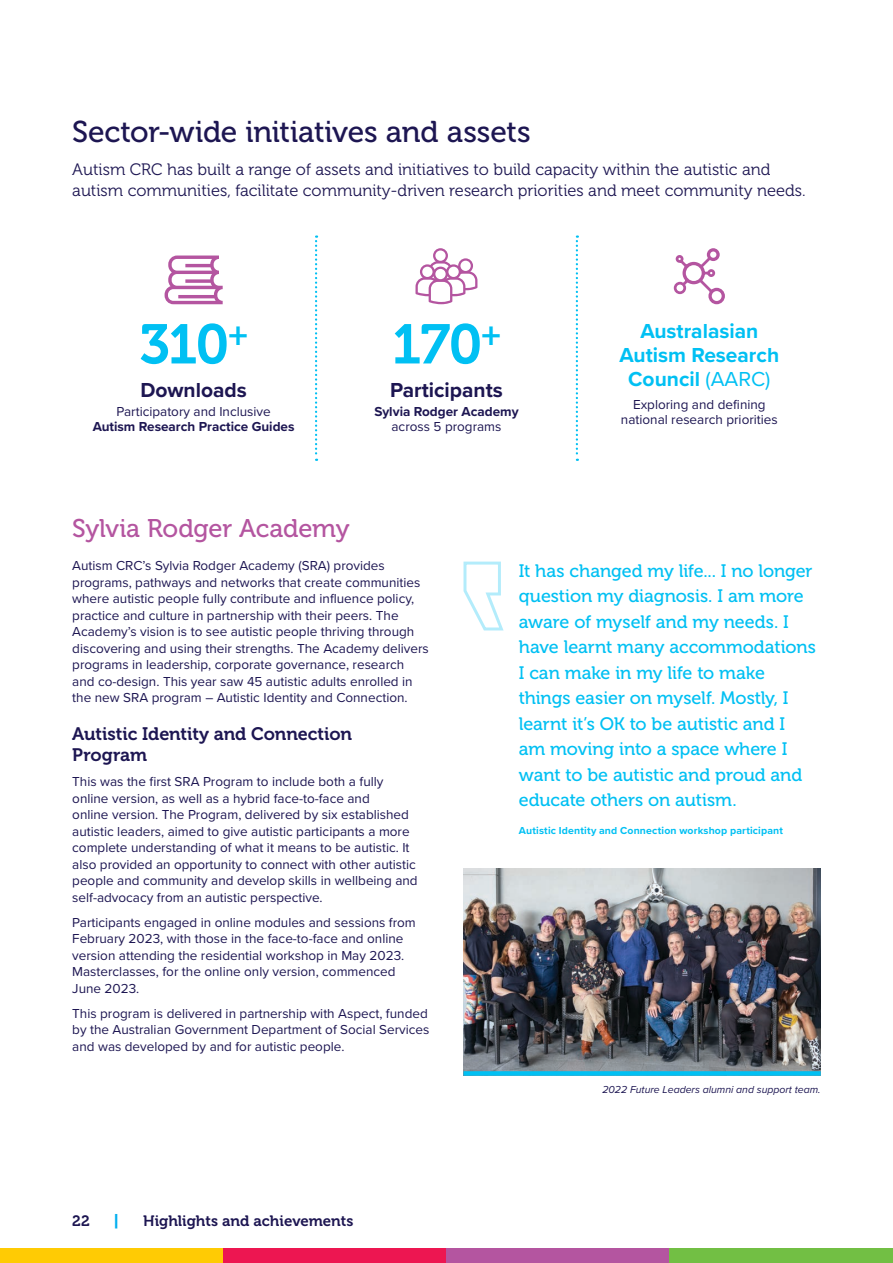
<style>
.page{position:relative;width:893px;height:1263px;background:#fff}
.page>*{position:absolute;margin:0;border:0;box-sizing:border-box;transform-origin:0 0}
.Pull_Quote{font:55.5px "Museo 700";letter-spacing:-.035em;color:#00c0f3}
.t1{font:30px "Museo 500";letter-spacing:-.005em;color:#1d1652}
.H2{font:25.5px "Museo 500";letter-spacing:-.01em;color:#b455a0}
.Body{font:700 21px/24px "Proxima Nova";color:#00c0f3;text-align:center}
.Body-2{font:700 21px "Proxima Nova";color:#1d1652}
.Intro_style_2{font:18px/25.5px "Museo 500";letter-spacing:-.005em;color:#00c0f3}
.t2{font:18px/21px "Museo 700";letter-spacing:-.005em;color:#1d1652}
.alt_Intro_text{font:16.5px/21px "Museo 300";color:#1d1652}
.t3{font:15px "Museo 700";color:#1d1652}
.t4{font:15px "Museo 900";color:#00aeef}
.Body-3{font:13.5px/16.5px "Proxima Nova";color:#1d1652}
.Body-4{font:700 13.5px/15px "Proxima Nova";color:#1d1652;text-align:center}
.quote{font:700 10.5px "Proxima Nova";letter-spacing:.015em;color:#00c0f3}
.t5{font:italic 10.5px "Proxima Nova";color:#1d1652}
.s1{font-weight:400}
</style>
<div class="page">
<div style="left:0;top:1248px;width:223px;height:15px;background:#ffcb04"></div>
<div style="left:223px;top:1248px;width:223px;height:15px;background:#ed1651"></div>
<div style="left:446px;top:1248px;width:224px;height:15px;background:#b455a0"></div>
<div style="left:670px;top:1248px;width:223px;height:15px;background:#72bf44"></div>
<svg style="left:315px;top:235px;width:2px;height:226px"></svg>
<svg style="left:576px;top:235px;width:2px;height:226px"></svg>
<svg style="left:463px;top:561px;width:41px;height:70px"></svg>
<svg style="left:165px;top:255px;width:58px;height:49px"></svg>
<svg style="left:415px;top:248px;width:62px;height:56px"></svg>
<svg style="left:674px;top:248px;width:51px;height:56px"></svg>
<img style="left:463px;top:868px;width:358px;height:203px">
<div style="left:463px;top:1071px;width:358px;height:5px;background:#00c0f3"></div>
<h1 class="t1" style="left:72px;top:115px;width:460px">Sector-wide initiatives and assets</h1>
<p class="alt_Intro_text" style="left:72px;top:159px;width:735px">Autism CRC has built a range of assets and initiatives to build capacity within the autistic and autism communities, facilitate community-driven research priorities and meet community needs.</p>
<p class="Pull_Quote" style="left:139px;top:313px;width:110px">310<sup>+</sup></p>
<p class="Body-2" style="left:140px;top:374px;width:108px">Downloads</p>
<p class="Body-4" style="left:93px;top:404px;width:203px"><span class="s1">Participatory and Inclusive<br></span>Autism Research Practice Guides</p>
<p class="Pull_Quote" style="left:392px;top:313px;width:111px">170<sup>+</sup></p>
<p class="Body-2" style="left:390px;top:374px;width:114px">Participants</p>
<p class="Body-4" style="left:374px;top:404px;width:146px">Sylvia Rodger Academy <span class="s1">across 5 programs</span></p>
<p class="Body" style="left:619px;top:319px;width:161px">Australasian<br>Autism Research<br>Council <span class="s1">(AARC)</span></p>
<p class="Body-3" style="left:621px;top:396px;width:158px;line-height:15px;text-align:center">Exploring and defining national research priorities</p>
<p class="H2" style="left:72px;top:514px;width:279px">Sylvia Rodger Academy</p>
<p class="Body-3" style="left:72px;top:557px;width:358px">Autism CRC’s Sylvia Rodger Academy (SRA) provides programs, pathways and networks that create communities where autistic people fully contribute and influence policy, practice and culture in partnership with their peers. The Academy’s vision is to see autistic people thriving through discovering and using their strengths. The Academy delivers programs in leadership, corporate governance, research and co-design. This year saw 45 autistic adults enrolled in the new SRA program – Autistic Identity and Connection.</p>
<h3 class="t2" style="left:72px;top:724px;width:281px">Autistic Identity and Connection<br>Program</h3>
<p class="Body-3" style="left:72px;top:773px;width:347px">This was the first SRA Program to include both a fully online version, as well as a hybrid face-to-face and<br>online version. The Program, delivered by six established autistic leaders, aimed to give autistic participants a more complete understanding of what it means to be autistic. It also provided an opportunity to connect with other autistic people and community and develop skills in wellbeing and self-advocacy from an autistic perspective.</p>
<p class="Body-3" style="left:72px;top:913px;width:345px">Participants engaged in online modules and sessions from February 2023, with those in the face-to-face and online version attending the residential workshop in May 2023.<br>Masterclasses, for the online only version, commenced June 2023.</p>
<p class="Body-3" style="left:72px;top:1004px;width:359px">This program is delivered in partnership with Aspect, funded by the Australian Government Department of Social Services and was developed by and for autistic people.</p>
<p class="t3" style="left:72px;top:1212px;width:19px">22</p>
<p class="t4" style="left:114px;top:1212px;width:7px">|</p>
<p class="t3" style="left:143px;top:1212px;width:212px">Highlights and achievements</p>
<p class="Intro_style_2" style="left:519px;top:558px;width:299px">It has changed my life... I no longer question my diagnosis. I am more aware of myself and my needs. I have learnt many accommodations<br>I can make in my life to make things easier on myself. Mostly, I learnt it’s OK to be autistic and I am moving into a space where I want to be autistic and proud and educate others on autism.</p>
<p class="quote" style="left:519px;top:823px;width:266px">Autistic Identity and Connection workshop participant</p>
<p class="t5" style="left:602px;top:1081px;width:220px">2022 Future Leaders alumni and support team.</p>
</div>
